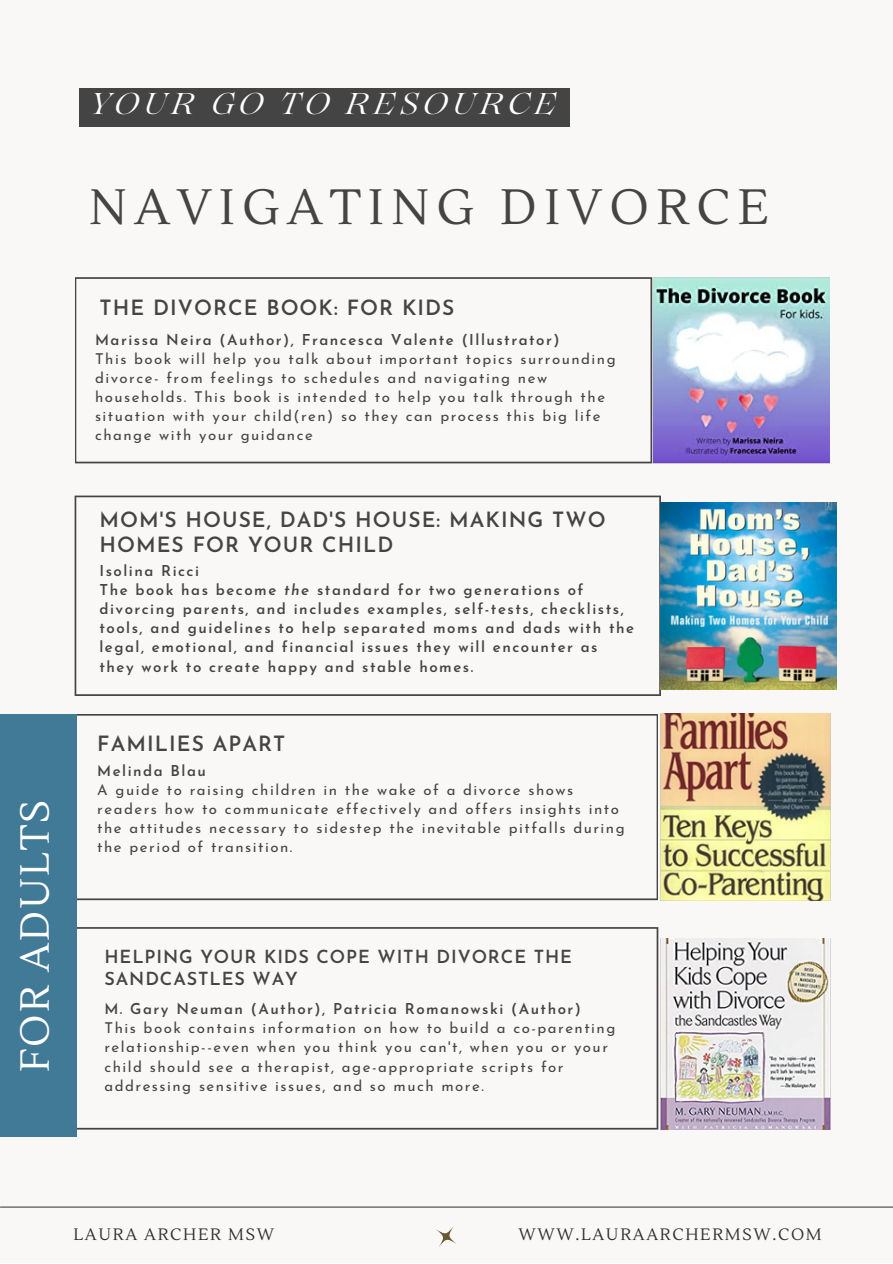
<style>
.page{position:relative;width:893px;height:1264px;background:#fff}
.page>*{position:absolute;margin:0;border:0;box-sizing:border-box;transform-origin:0 0}
.t1{font:49.5px "Lustria";letter-spacing:.15em;color:#444}
.t2{font:40.5px "Lustria";letter-spacing:.05em;color:#fff}
.t3{font:italic 30px "Lovelace";letter-spacing:.15em;color:#fff}
.t4{font:600 21px/24.8px "Josefin Sans";letter-spacing:.05em;color:#444}
.t5{font:600 18px/21.3px "Josefin Sans";letter-spacing:.05em;color:#444}
.t6{font:16.5px "Lustria";letter-spacing:.1em;color:#303030}
.t7{font:15px/19px "Josefin Sans";letter-spacing:.1em;color:#444}
.t8{font:600 15px/19px "Josefin Sans";letter-spacing:.1em;color:#444}
.s1{font-style:italic}
</style>
<div class="page">
<div style="left:0;top:0;width:892px;height:1262px;background:#faf8f6"></div>
<svg style="left:75px;top:495px;width:586px;height:201px"></svg>
<img style="left:653px;top:277px;width:176px;height:187px">
<img style="left:661px;top:714px;width:169px;height:186px">
<img style="left:661px;top:502px;width:175px;height:187px">
<img style="left:661px;top:938px;width:169px;height:191px">
<svg style="left:436px;top:1226px;width:21px;height:21px"></svg>
<hr style="left:0;top:1206px;width:892px;height:1px;background:#444">
<svg style="left:75px;top:277px;width:577px;height:186px"></svg>
<svg style="left:77px;top:927px;width:581px;height:202px"></svg>
<div style="left:80px;top:88px;width:490px;height:39px;background:#444"></div>
<svg style="left:77px;top:714px;width:581px;height:186px"></svg>
<div style="left:0;top:714px;width:77px;height:422px;background:#417a97"></div>
<h2 class="t2" style="left:10px;top:1072px;width:274px;rotate:-90deg">FOR ADULTS</h2>
<h3 class="t3" style="left:89px;top:93px;width:468px">YOUR GO TO RESOURCE</h3>
<h1 class="t1" style="left:89px;top:177px;width:681px">NAVIGATING DIVORCE</h1>
<h3 class="t4" style="left:99px;top:297px;width:356px">THE DIVORCE BOOK: FOR KIDS</h3>
<p class="t8" style="left:95px;top:331px;width:466px">Marissa Neira (Author), Francesca Valente (Illustrator)</p>
<p class="t7" style="left:95px;top:350px;width:522px">This book will help you talk about important topics surrounding divorce- from feelings to schedules and navigating new households. This book is intended to help you talk through the situation with your child(ren) so they can process this big life change with your guidance</p>
<h3 class="t4" style="left:99px;top:509px;width:508px">MOM'S HOUSE, DAD'S HOUSE: MAKING TWO<br>HOMES FOR YOUR CHILD</h3>
<p class="t8" style="left:99px;top:562px;width:536px">Isolina Ricci<br>The book has become <span class="s1">the</span> standard for two generations of divorcing parents, and includes examples, self-tests, checklists, tools, and guidelines to help separated moms and dads with the legal, emotional, and financial issues they will encounter as they work to create happy and stable homes.</p>
<h3 class="t4" style="left:97px;top:733px;width:189px">FAMILIES APART</h3>
<p class="t8" style="left:97px;top:762px;width:110px">Melinda Blau</p>
<p class="t7" style="left:97px;top:781px;width:529px">A guide to raising children in the wake of a divorce shows readers how to communicate effectively and offers insights into the attitudes necessary to sidestep the inevitable pitfalls during the period of transition.</p>
<p class="t5" style="left:104px;top:948px;width:469px">HELPING YOUR KIDS COPE WITH DIVORCE THE<br>SANDCASTLES WAY</p>
<p class="t8" style="left:104px;top:1000px;width:478px">M. Gary Neuman (Author), Patricia Romanowski (Author)</p>
<p class="t7" style="left:104px;top:1020px;width:512px">This book contains information on how to build a co-parenting relationship--even when you think you can't, when you or your child should see a therapist, age-appropriate scripts for addressing sensitive issues, and so much more.</p>
<p class="t6" style="left:73px;top:1224px;width:202px">LAURA ARCHER MSW</p>
<p class="t6" style="left:518px;top:1224px;width:305px">WWW.LAURAARCHERMSW.COM</p>
</div>
